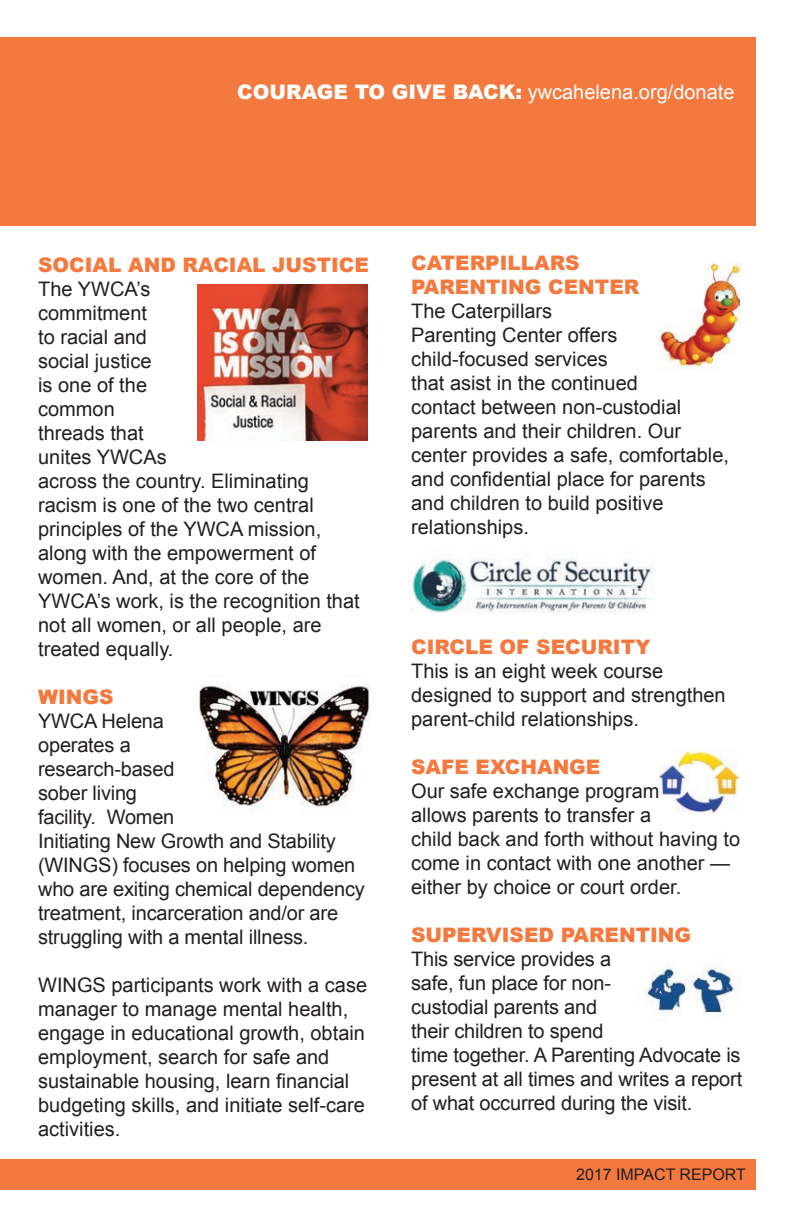
<style>
.page{position:relative;width:792px;height:1224px;background:#fff}
.page>*{position:absolute;margin:0;border:0;box-sizing:border-box;transform-origin:0 0}
.t1{font:20px/24px "Arial";color:#231f20}
.t2{font:900 20px/24px "Arial";color:#f4793e}
.t3{font:20px "Arial";color:#fff}
.t4{font:16px "Arial";color:#231f20}
.s1{font-weight:900}
</style>
<div class="page">
<div style="left:0;top:37px;width:755px;height:188px;background:#f4793e"></div>
<div style="left:0;top:1159px;width:756px;height:31px;background:#f4793e"></div>
<img style="left:660px;top:750px;width:78px;height:62px">
<img style="left:644px;top:963px;width:90px;height:52px">
<img style="left:409px;top:558px;width:245px;height:55px">
<img style="left:658px;top:262px;width:81px;height:108px">
<img style="left:199px;top:683px;width:171px;height:124px">
<img style="left:198px;top:285px;width:170px;height:156px">
<p class="t3" style="left:237px;top:78px;width:499px"><span class="s1">COURAGE TO GIVE BACK:</span> ywcahelena.org/donate</p>
<p class="t2" style="left:38px;top:252px;width:332px">SOCIAL AND RACIAL JUSTICE</p>
<p class="t1" style="left:38px;top:277px;width:323px">The YWCA’s<br>commitment<br>to racial and<br>social justice<br>is one of the<br>common<br>threads that<br>unites YWCAs<br>across the country. Eliminating racism is one of the two central principles of the YWCA mission, along with the empowerment of women. And, at the core of the<br>YWCA’s work, is the recognition that not all women, or all people, are treated equally.</p>
<p class="t2" style="left:38px;top:684px;width:77px">WINGS</p>
<p class="t1" style="left:38px;top:709px;width:328px">YWCA Helena<br>operates a<br>research-based<br>sober living<br>facility. Women<br>Initiating New Growth and Stability (WINGS) focuses on helping women who are exiting chemical dependency treatment, incarceration and/or are struggling with a mental illness.</p>
<p class="t1" style="left:38px;top:973px;width:330px">WINGS participants work with a case manager to manage mental health, engage in educational growth, obtain employment, search for safe and sustainable housing, learn financial budgeting skills, and initiate self-care activities.</p>
<p class="t2" style="left:411px;top:250px;width:230px">CATERPILLARS<br>PARENTING CENTER</p>
<p class="t1" style="left:411px;top:299px;width:319px">The Caterpillars<br>Parenting Center offers child-focused services<br>that asist in the continued<br>contact between non-custodial parents and their children. Our center provides a safe, comfortable, and confidential place for parents and children to build positive relationships.</p>
<p class="t2" style="left:411px;top:634px;width:241px">CIRCLE OF SECURITY</p>
<p class="t1" style="left:411px;top:659px;width:316px">This is an eight week course designed to support and strengthen parent-child relationships.</p>
<p class="t2" style="left:411px;top:754px;width:191px">SAFE EXCHANGE</p>
<p class="t1" style="left:411px;top:779px;width:331px">Our safe exchange program<br>allows parents to transfer a<br>child back and forth without having to come in contact with one another — either by choice or court order.</p>
<p class="t2" style="left:411px;top:922px;width:282px">SUPERVISED PARENTING</p>
<p class="t1" style="left:411px;top:947px;width:333px">This service provides a<br>safe, fun place for non-<br>custodial parents and<br>their children to spend<br>time together. A Parenting Advocate is present at all times and writes a report of what occurred during the visit.</p>
<p class="t4" style="left:576px;top:1163px;width:171px">2017 IMPACT REPORT</p>
</div>
